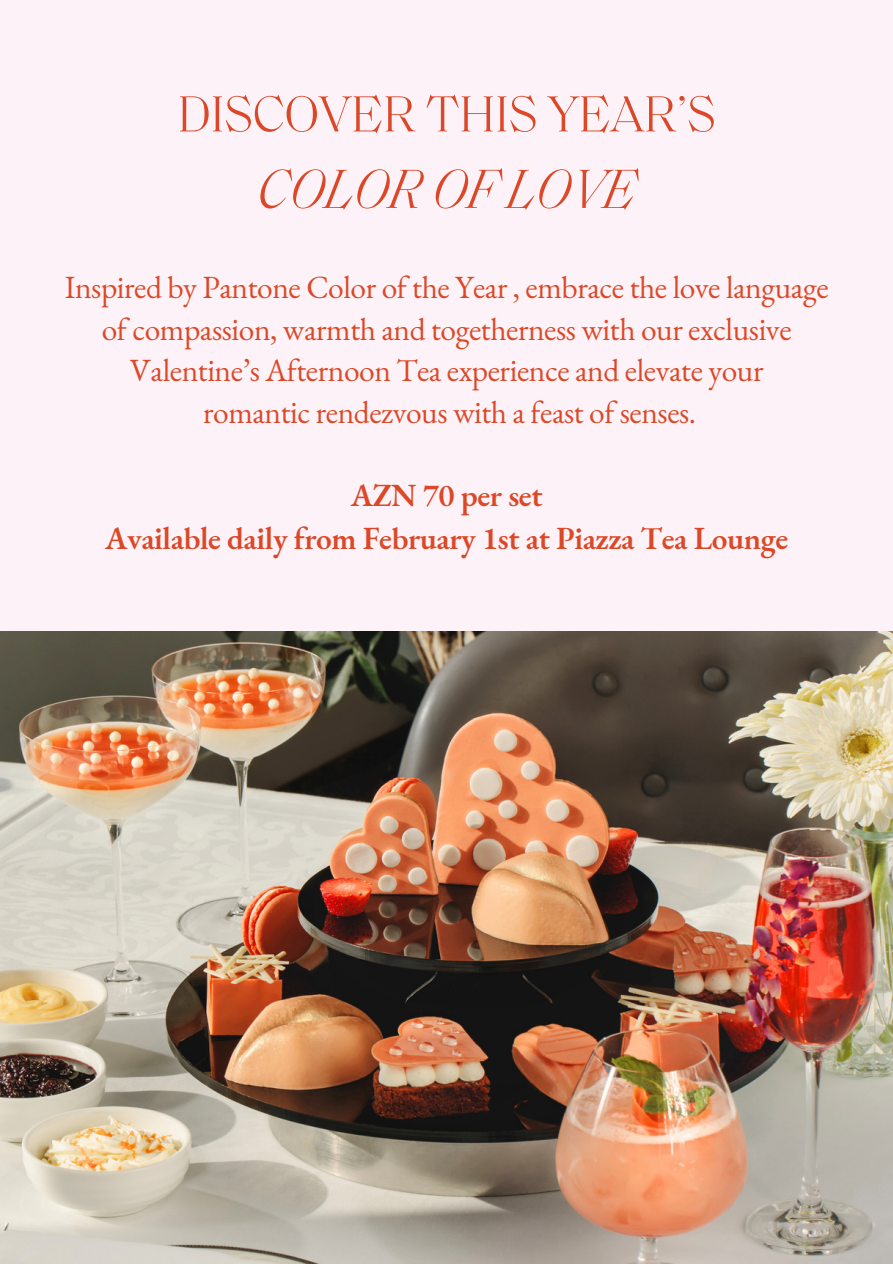
<style>
.page{position:relative;width:893px;height:1264px;background:#fff}
.page>*{position:absolute;margin:0;border:0;box-sizing:border-box;transform-origin:0 0}
.t1{font:italic 300 55.95px "Saol Standard";color:#dc4827}
.t2{font:300 51.45px "Saol Standard";color:#dc4827}
.t3{font:31.5px/41.7px "EB Garamond";letter-spacing:-.015em;color:#dc4827;text-align:center}
.t4{font:600 31.5px/42.8px "EB Garamond";letter-spacing:-.015em;color:#dc4827;text-align:center}
</style>
<div class="page">
<div style="left:0;top:0;width:892px;height:1263px;background:#fdf2f7"></div>
<img style="left:0;top:631px;width:892px;height:632px">
<p class="t2" style="left:177px;top:93px;width:539px">DISCOVER THIS YEAR’S</p>
<p class="t1" style="left:257px;top:166px;width:380px">COLOR OF LOVE</p>
<p class="t3" style="left:65px;top:266px;width:765px">Inspired by Pantone Color of the Year , embrace the love language of compassion, warmth and togetherness with our exclusive<br>Valentine’s Afternoon Tea experience and elevate your</p>
<p class="t3" style="left:203px;top:391px;width:494px">romantic rendezvous with a feast of senses.</p>
<h2 class="t4" style="left:105px;top:473px;width:684px">AZN 70 per set<br>Available daily from February 1st at Piazza Tea Lounge</h2>
</div>
